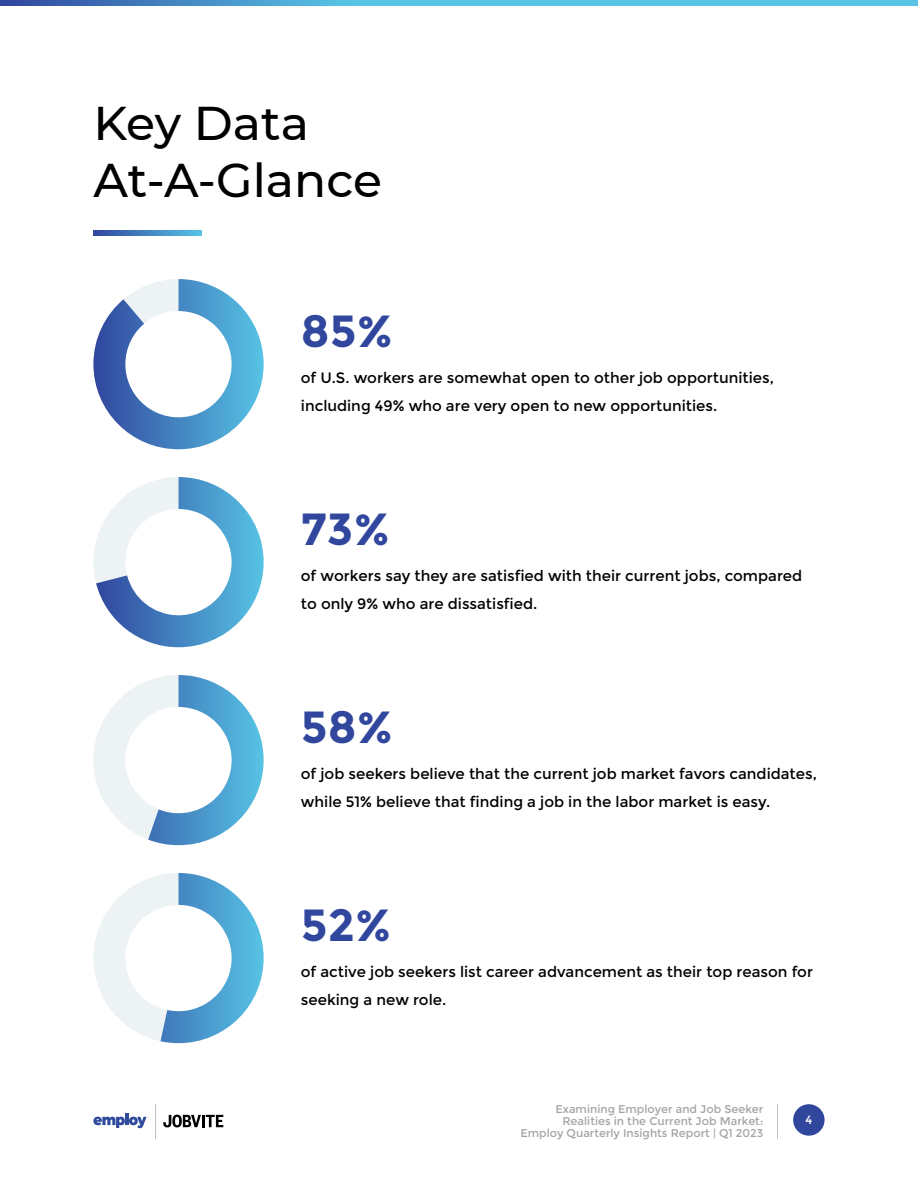
<style>
.page{position:relative;width:918px;height:1188px;background:#fff}
.page>*{position:absolute;margin:0;border:0;box-sizing:border-box;transform-origin:0 0}
.t1{font:500 47.25px/56.7px "Montserrat";color:#000}
.t2{font:700 45px "Montserrat";color:#31479e}
.t3{font:15px/27.6px "Montserrat";color:#000}
.t4{font:12px "Montserrat";color:#fff}
.t5{font:11.25px/12px "Montserrat";color:#a2a5a8;text-align:right}
</style>
<div class="page">
<svg style="left:793px;top:1104px;width:32px;height:32px"></svg>
<hr style="left:777px;top:1104px;width:1px;height:34px;background:#c1c5c8">
<svg style="left:0;top:0;width:918px;height:5px;background:#4facd7"></svg>
<hr style="left:125px;top:1114px;width:4px;height:11px;background:#304a9c">
<svg style="left:93px;top:1117px;width:55px;height:11px"></svg>
<hr style="left:155px;top:1104px;width:1px;height:34px;background:#bfbfbf">
<svg style="left:163px;top:1115px;width:60px;height:12px"></svg>
<svg style="left:93px;top:230px;width:108px;height:6px"></svg>
<svg style="left:93px;top:873px;width:171px;height:170px"></svg>
<svg style="left:93px;top:675px;width:171px;height:170px"></svg>
<svg style="left:93px;top:279px;width:171px;height:170px"></svg>
<svg style="left:93px;top:477px;width:171px;height:170px"></svg>
<h1 class="t1" style="left:93px;top:93px;width:290px">Key Data<br>At-A-Glance</h1>
<h2 class="t2" style="left:301px;top:305px;width:94px">85%</h2>
<p class="t3" style="left:301px;top:364px;width:475px">of U.S. workers are somewhat open to other job opportunities, including 49% who are very open to new opportunities.</p>
<h2 class="t2" style="left:301px;top:503px;width:91px">73%</h2>
<p class="t3" style="left:301px;top:562px;width:503px">of workers say they are satisfied with their current jobs, compared to only 9% who are dissatisfied.</p>
<h2 class="t2" style="left:301px;top:700px;width:94px">58%</h2>
<p class="t3" style="left:301px;top:760px;width:518px">of job seekers believe that the current job market favors candidates, while 51% believe that finding a job in the labor market is easy.</p>
<h2 class="t2" style="left:301px;top:898px;width:92px">52%</h2>
<p class="t3" style="left:301px;top:958px;width:514px">of active job seekers list career advancement as their top reason for seeking a new role.</p>
<p class="t5" style="left:520px;top:1103px;width:244px">Examining Employer and Job Seeker<br>Realities in the Current Job Market:<br>Employ Quarterly Insights Report | Q1 2023</p>
<p class="t4" style="left:805px;top:1113px;width:8px">4</p>
</div>
